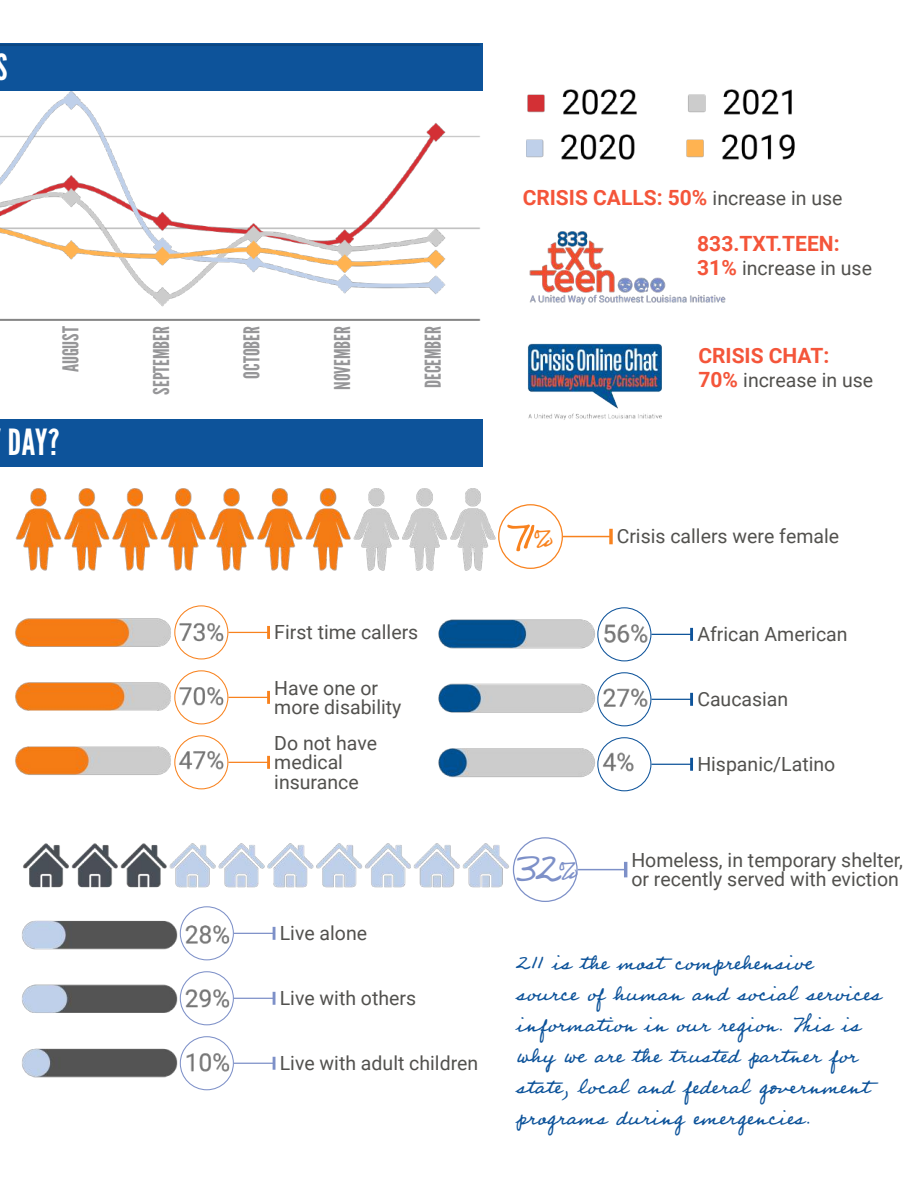
<style>
.page{position:relative;width:918px;height:1188px;background:#fff}
.page>*{position:absolute;margin:0;border:0;box-sizing:border-box;transform-origin:0 0}
.t1{font:52.65px "Professor";color:#f8821e}
.t2{font:52.65px "Professor";color:#7d90c8;scale:.92 1}
.t3{font:36px "League Gothic";color:#fff}
.t4{font:25.8px/30.9px "Professor";color:#0d539a}
.t5{font:21.75px "League Gothic";color:#969698}
.t6{font:700 21px "Roboto";color:#f4553a}
.t7{font:19.5px/19.5px "Roboto";color:#52514e}
.s1{font-weight:400;font-size:19.5px;color:#52514e}
.s2{font-weight:700;font-size:21px;color:#f4553a}
.s3{font-size:30.6px}
</style>
<div class="page">
<img style="left:15px;top:488px;width:502px;height:293px">
<img style="left:527px;top:89px;width:265px;height:12px">
<img style="left:526px;top:101px;width:269px;height:59px">
<div style="left:0;top:419px;width:482px;height:48px;background:#0d539a"></div>
<div style="left:498px;top:504px;width:65px;height:65px;border:1px solid #f8821e;border-radius:50%"></div>
<hr style="left:563px;top:536px;width:48px;height:1px;background:#f8821e">
<svg style="left:609px;top:529px;width:4px;height:15px"></svg>
<div style="left:174px;top:605px;width:54px;height:54px;border:1px solid #f8821e;border-radius:50%"></div>
<hr style="left:228px;top:632px;width:41px;height:1px;background:#f8821e">
<svg style="left:267px;top:626px;width:3px;height:13px"></svg>
<div style="left:174px;top:670px;width:54px;height:54px;border:1px solid #f8821e;border-radius:50%"></div>
<hr style="left:228px;top:697px;width:41px;height:1px;background:#f8821e">
<svg style="left:267px;top:691px;width:3px;height:13px"></svg>
<div style="left:174px;top:735px;width:54px;height:54px;border:1px solid #f8821e;border-radius:50%"></div>
<hr style="left:228px;top:762px;width:41px;height:1px;background:#f8821e">
<svg style="left:267px;top:756px;width:3px;height:13px"></svg>
<img style="left:0;top:43px;width:483px;height:278px">
<img style="left:436px;top:617px;width:218px;height:164px">
<div style="left:597px;top:607px;width:54px;height:54px;border:1px solid #0d539a;border-radius:50%"></div>
<hr style="left:651px;top:634px;width:41px;height:1px;background:#0d539a">
<svg style="left:690px;top:628px;width:3px;height:13px"></svg>
<div style="left:597px;top:672px;width:54px;height:54px;border:1px solid #0d539a;border-radius:50%"></div>
<hr style="left:651px;top:699px;width:41px;height:1px;background:#0d539a">
<svg style="left:690px;top:693px;width:3px;height:13px"></svg>
<div style="left:597px;top:737px;width:54px;height:54px;border:1px solid #0d539a;border-radius:50%"></div>
<hr style="left:651px;top:764px;width:41px;height:1px;background:#0d539a">
<svg style="left:690px;top:758px;width:3px;height:13px"></svg>
<img style="left:22px;top:843px;width:487px;height:241px">
<div style="left:180px;top:906px;width:54px;height:54px;border:1px solid #7d90c8;border-radius:50%"></div>
<hr style="left:234px;top:933px;width:40px;height:1px;background:#7d90c8">
<svg style="left:273px;top:927px;width:2px;height:13px"></svg>
<div style="left:180px;top:971px;width:54px;height:54px;border:1px solid #7d90c8;border-radius:50%"></div>
<hr style="left:234px;top:998px;width:40px;height:1px;background:#7d90c8">
<svg style="left:273px;top:992px;width:2px;height:13px"></svg>
<div style="left:180px;top:1036px;width:54px;height:54px;border:1px solid #7d90c8;border-radius:50%"></div>
<hr style="left:234px;top:1063px;width:40px;height:1px;background:#7d90c8">
<svg style="left:273px;top:1057px;width:2px;height:13px"></svg>
<div style="left:513px;top:837px;width:65px;height:65px;border:1px solid #7d90c8;border-radius:50%"></div>
<hr style="left:578px;top:869px;width:48px;height:1px;background:#7d90c8">
<hr style="left:624px;top:862px;width:3px;height:15px;background:#7d90c8">
<img style="left:529px;top:231px;width:197px;height:74px">
<img style="left:527px;top:343px;width:135px;height:77px">
<h2 class="t3" style="left:-4px;top:46px;width:14px">S</h2>
<p class="t5" style="left:58px;top:372px;width:48px;rotate:-90deg">AUGUST</p>
<p class="t5" style="left:148px;top:395px;width:70px;rotate:-90deg">SEPTEMBER</p>
<p class="t5" style="left:239px;top:379px;width:54px;rotate:-90deg">OCTOBER</p>
<p class="t5" style="left:329px;top:390px;width:65px;rotate:-90deg">NOVEMBER</p>
<p class="t5" style="left:420px;top:388px;width:64px;rotate:-90deg">DECEMBER</p>
<h2 class="t3" style="left:8px;top:421px;width:53px">DAY?</h2>
<p class="t7" style="left:274px;top:622px;width:146px">First time callers</p>
<p class="t7" style="left:274px;top:677px;width:129px">Have one or more disability</p>
<p class="t7" style="left:274px;top:732px;width:104px">Do not have medical insurance</p>
<p class="t7" style="left:280px;top:923px;width:89px">Live alone</p>
<p class="t7" style="left:280px;top:988px;width:138px">Live with others</p>
<p class="t7" style="left:280px;top:1053px;width:200px">Live with adult children</p>
<p class="t6" style="left:523px;top:182px;width:321px">CRISIS CALLS: 50% <span class="s1">increase in use</span></p>
<p class="t6" style="left:697px;top:229px;width:144px">833.TXT.TEEN:</p>
<p class="t7" style="left:697px;top:258px;width:176px"><span class="s2">31%</span> increase in use</p>
<h1 class="t1" style="left:506px;top:501px;width:50px">71<span class="s3">%</span></h1>
<p class="t6" style="left:698px;top:341px;width:133px">CRISIS CHAT:</p>
<p class="t7" style="left:698px;top:370px;width:176px"><span class="s2">70%</span> increase in use</p>
<p class="t7" style="left:617px;top:526px;width:224px">Crisis callers were female</p>
<p class="t7" style="left:697px;top:624px;width:152px">African American</p>
<p class="t7" style="left:697px;top:689px;width:93px">Caucasian</p>
<p class="t7" style="left:697px;top:754px;width:140px">Hispanic/Latino</p>
<h1 class="t2" style="left:515px;top:832px;width:71px">32<span class="s3">%</span></h1>
<p class="t7" style="left:631px;top:849px;width:273px">Homeless, in temporary shelter, or recently served with eviction</p>
<h3 class="t4" style="left:517px;top:945px;width:366px">211 is the most comprehensive source of human and social services information in our region. This is why we are the trusted partner for state, local and federal government programs during emergencies.</h3>
</div>
